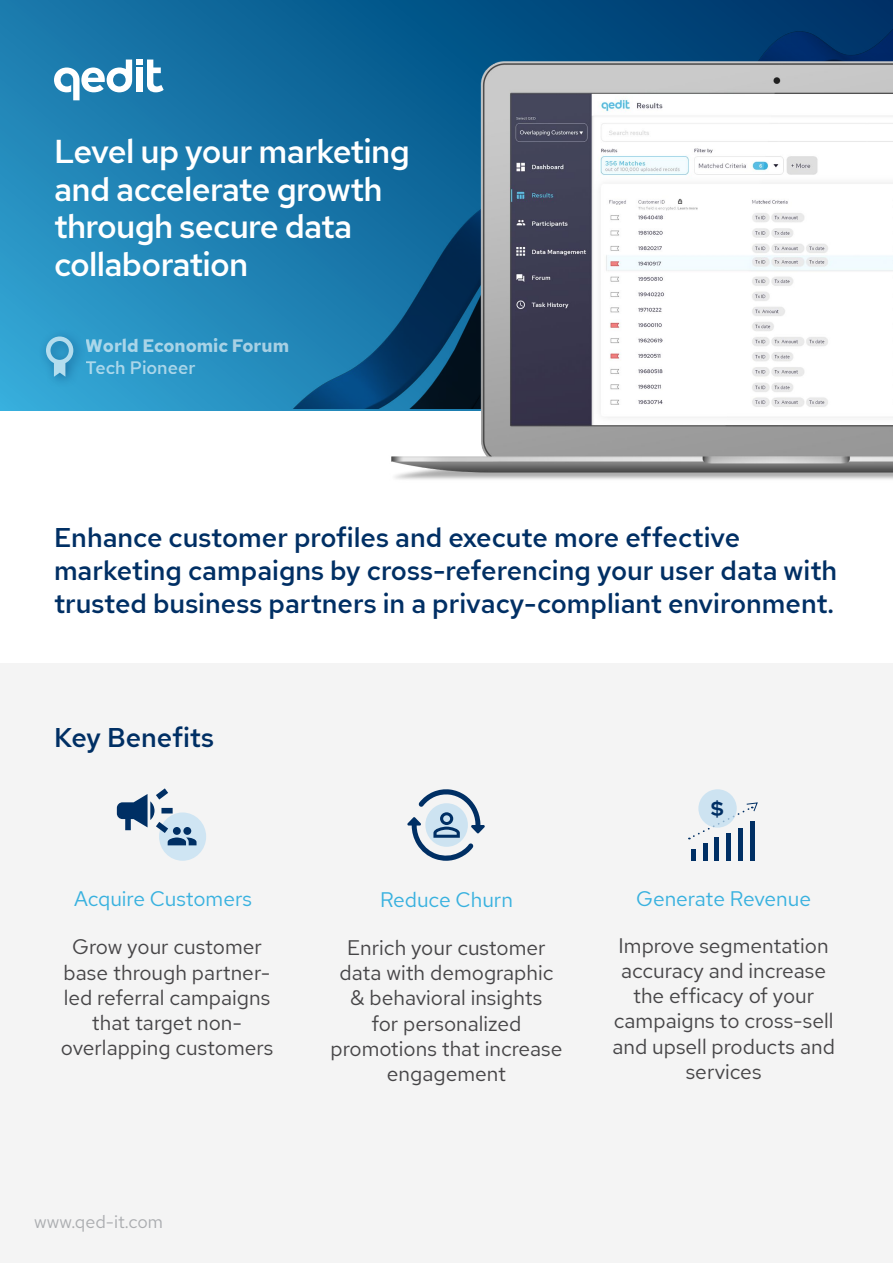
<style>
.page{position:relative;width:893px;height:1263px;background:#fff}
.page>*{position:absolute;margin:0;border:0;box-sizing:border-box;transform-origin:0 0}
.t1{font:500 33px/37.5px "Red Hat Text";letter-spacing:-.02em;color:#fff}
.t2{font:500 27px/33px "Red Hat Text";color:#002f64}
.t3{font:21px/25.2px "Red Hat Text";color:#464547;text-align:center}
.t4{font:21px "Red Hat Text";color:#38b1df}
.t5{font:700 21px "Red Hat Display";color:#002f64}
.t6{font:700 18px "Red Hat Text";color:#fff}
.t7{font:18px "Red Hat Text";color:#abadb0}
.t8{font:500 18px "Red Hat Text";color:#fff}
</style>
<div class="page">
<div style="left:0;top:663px;width:893px;height:600px;background:#f4f4f4"></div>
<div style="left:0;top:0;width:893px;height:410px;background:linear-gradient(to bottom,#136ca0,#2f9ecd)"></div>
<img style="left:273px;top:0;width:620px;height:409px">
<svg style="left:54px;top:60px;width:110px;height:40px"></svg>
<div style="left:37px;top:328px;width:50px;height:61px;background:#002f64;opacity:.75"></div>
<svg style="left:54px;top:363px;width:11px;height:14px"></svg>
<div style="left:46px;top:336px;width:27px;height:28px;border:4px solid #fff;border-radius:50%"></div>
<img style="left:362px;top:25px;width:531px;height:455px">
<div style="left:750px;top:821px;width:5px;height:40px;background:#002f64"></div>
<div style="left:738px;top:828px;width:5px;height:33px;background:#002f64"></div>
<div style="left:726px;top:833px;width:5px;height:28px;background:#002f64"></div>
<hr style="left:715px;top:837px;width:4px;height:24px;background:#002f64">
<hr style="left:703px;top:843px;width:4px;height:18px;background:#002f64">
<hr style="left:691px;top:849px;width:4px;height:12px;background:#002f64">
<svg style="left:689px;top:802px;width:69px;height:37px"></svg>
<div style="left:698px;top:789px;width:39px;height:39px;background:#cde3f1;border-radius:50%"></div>
<svg style="left:407px;top:789px;width:78px;height:72px"></svg>
<div style="left:159px;top:812px;width:47px;height:49px;background:#cfe5f3;border-radius:50%"></div>
<svg style="left:117px;top:788px;width:80px;height:57px"></svg>
<h1 class="t1" style="left:54px;top:133px;width:357px">Level up your marketing and accelerate growth through secure data collaboration</h1>
<p class="t6" style="left:86px;top:334px;width:205px">World Economic Forum</p>
<p class="t8" style="left:86px;top:356px;width:111px">Tech Pioneer</p>
<p class="t2" style="left:54px;top:520px;width:785px">Enhance customer profiles and execute more effective marketing campaigns by cross-referencing your user data with trusted business partners in a privacy-compliant environment.</p>
<p class="t2" style="left:54px;top:721px;width:161px">Key Benefits</p>
<p class="t4" style="left:74px;top:885px;width:179px">Acquire Customers</p>
<p class="t3" style="left:72px;top:934px;width:191px">Grow your customer</p>
<p class="t3" style="left:64px;top:984px;width:208px">led referral campaigns</p>
<p class="t3" style="left:64px;top:959px;width:208px">base through partner-</p>
<p class="t3" style="left:92px;top:1010px;width:152px">that target non-</p>
<p class="t3" style="left:61px;top:1035px;width:214px">overlapping customers</p>
<p class="t7" style="left:34px;top:1210px;width:131px">www.qed-it.com</p>
<p class="t4" style="left:380px;top:886px;width:134px">Reduce Churn</p>
<p class="t3" style="left:330px;top:935px;width:233px">Enrich your customer data with demographic &amp; behavioral insights<br>for personalized promotions that increase engagement</p>
<p class="t5" style="left:711px;top:795px;width:14px">$</p>
<p class="t4" style="left:636px;top:885px;width:176px">Generate Revenue</p>
<p class="t3" style="left:612px;top:932px;width:224px">Improve segmentation accuracy and increase the efficacy of your campaigns to cross-sell and upsell products and services</p>
</div>
